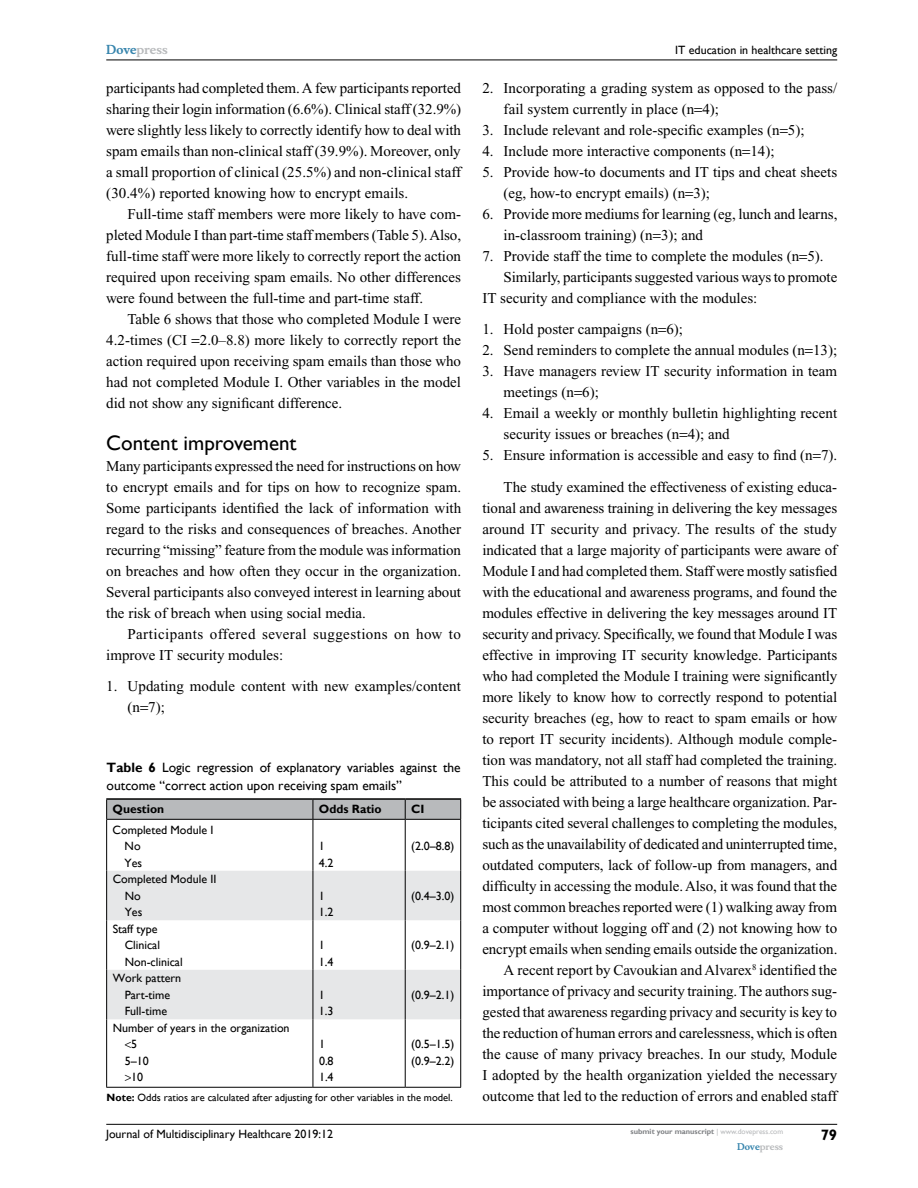
<style>
.page{position:relative;width:918px;height:1188px;background:#fff}
.page>*{position:absolute;margin:0;border:0;box-sizing:border-box;transform-origin:0 0}
.t1{font:21px "Gill Sans";color:#000}
.t2{font:15px/21px "Times New Roman";letter-spacing:-.005em;color:#000}
.t3{font:15px/21px "Times New Roman";letter-spacing:.03em;color:#000}
.t4{font:700 15px "Gill Sans";color:#000}
.t5{font:13.5px/18px "Gill Sans";color:#000}
.t6{font:12px/16.5px "Gill Sans";color:#000}
.t7{font:700 12px "Gill Sans";color:#000}
.t8{font:700 12px "Musee";color:#b8babc}
.t9{font:10.5px "Gill Sans";color:#000}
.t10{font:700 9px "Musee";color:#b8babc}
.t11{font:700 7.5px "Gill Sans";color:#808285}
.s1{color:#3785ad}
.s2{font-weight:700}
.s3{font-weight:400;color:#b8babc}
</style>
<div class="page">
<hr style="left:106px;top:1124px;width:731px;height:1px;background:#000">
<hr style="left:106px;top:60px;width:731px;height:1px;background:#000">
<svg style="left:107px;top:871px;width:353px;height:148px;fill:#e6e7e8"></svg>
<hr style="left:106px;top:798px;width:207px;height:2px;background:#000">
<hr style="left:313px;top:798px;width:92px;height:2px;background:#000">
<hr style="left:405px;top:798px;width:56px;height:2px;background:#000">
<hr style="left:106px;top:819px;width:207px;height:1px;background:#000">
<hr style="left:313px;top:819px;width:92px;height:1px;background:#000">
<hr style="left:405px;top:819px;width:56px;height:1px;background:#000">
<svg style="left:106px;top:799px;width:355px;height:20px;background:#adafb1"></svg>
<hr style="left:106px;top:820px;width:1px;height:51px;background:#000">
<hr style="left:313px;top:820px;width:1px;height:51px;background:#000">
<hr style="left:405px;top:820px;width:1px;height:51px;background:#000">
<hr style="left:460px;top:820px;width:1px;height:51px;background:#000">
<hr style="left:106px;top:871px;width:1px;height:49px;background:#000">
<hr style="left:313px;top:871px;width:1px;height:49px;background:#000">
<hr style="left:405px;top:871px;width:1px;height:49px;background:#000">
<hr style="left:460px;top:871px;width:1px;height:49px;background:#000">
<hr style="left:106px;top:920px;width:1px;height:50px;background:#000">
<hr style="left:313px;top:920px;width:1px;height:50px;background:#000">
<hr style="left:405px;top:920px;width:1px;height:50px;background:#000">
<hr style="left:460px;top:920px;width:1px;height:50px;background:#000">
<hr style="left:106px;top:970px;width:1px;height:49px;background:#000">
<hr style="left:313px;top:970px;width:1px;height:49px;background:#000">
<hr style="left:405px;top:970px;width:1px;height:49px;background:#000">
<hr style="left:460px;top:970px;width:1px;height:49px;background:#000">
<hr style="left:106px;top:1019px;width:1px;height:68px;background:#000">
<hr style="left:313px;top:1019px;width:1px;height:68px;background:#000">
<hr style="left:405px;top:1019px;width:1px;height:68px;background:#000">
<hr style="left:460px;top:1019px;width:1px;height:68px;background:#000">
<hr style="left:106px;top:1087px;width:207px;height:1px;background:#000">
<hr style="left:313px;top:1087px;width:92px;height:1px;background:#000">
<hr style="left:405px;top:1087px;width:56px;height:1px;background:#000">
<p class="t8" style="left:106px;top:43px;width:63px"><span class="s1">Dove</span>press</p>
<p class="t2" style="left:106px;top:77px;width:356px;text-align:justify">participants had completed them. A few participants reported sharing their login information (6.6%). Clinical staff (32.9%) were slightly less likely to correctly identify how to deal with spam emails than non-clinical staff (39.9%). Moreover, only a small proportion of clinical (25.5%) and non-clinical staff (30.4%) reported knowing how to encrypt emails.</p>
<p class="t2" style="left:106px;top:203px;width:356px;text-align:justify;text-indent:21px">Full-time staff members were more likely to have com&shy;pleted Module I than part-time staff members (Table 5). Also, full-time staff were more likely to correctly report the action required upon receiving spam emails. No other differences were found between the full-time and part-time staff.</p>
<p class="t2" style="left:106px;top:308px;width:356px;text-align:justify;text-indent:21px">Table 6 shows that those who completed Module I were 4.2-times (CI 2.0–8.8) more likely to correctly report the action required upon receiving spam emails than those who had not completed Module I. Other variables in the model did not show any significant difference.</p>
<h1 class="t1" style="left:106px;top:430px;width:192px">Content improvement</h1>
<p class="t2" style="left:106px;top:455px;width:356px;text-align:justify">Many participants expressed the need for instructions on how to encrypt emails and for tips on how to recognize spam.<br>Some participants identified the lack of information with regard to the risks and consequences of breaches. Another recurring “missing” feature from the module was information on breaches and how often they occur in the organization.<br>Several participants also conveyed interest in learning about the risk of breach when using social media.</p>
<p class="t3" style="left:106px;top:623px;width:356px;text-indent:21px">Participants offered several suggestions on how to improve IT security modules:</p>
<p class="t2" style="left:128px;top:676px;width:335px;text-indent:-21px">1. Updating module content with new examples/content (n 7);</p>
<p class="t5" style="left:107px;top:759px;width:356px"><span class="s2">Table 6</span> Logic regression of explanatory variables against the outcome “correct action upon receiving spam emails”</p>
<p class="t7" style="left:113px;top:802px;width:53px">Question</p>
<p class="t7" style="left:319px;top:802px;width:64px">Odds Ratio</p>
<p class="t7" style="left:411px;top:802px;width:15px">CI</p>
<p class="t6" style="left:125px;top:822px;width:88px;text-indent:-12px">Completed Module I<br>No<br>Yes</p>
<p class="t6" style="left:319px;top:838px;width:16px">1<br>4.2</p>
<p class="t6" style="left:411px;top:838px;width:45px">(2.0–8.8)</p>
<p class="t6" style="left:125px;top:871px;width:89px;text-indent:-12px">Completed Module II<br>No<br>Yes</p>
<p class="t6" style="left:125px;top:921px;width:60px;text-indent:-12px">Staff type<br>Clinical<br>Non-clinical</p>
<p class="t6" style="left:113px;top:970px;width:70px;text-align:center">Work pattern<br>Part-time<br>Full-time</p>
<p class="t6" style="left:319px;top:888px;width:16px">1<br>1.2</p>
<p class="t6" style="left:411px;top:888px;width:45px">(0.4–3.0)</p>
<p class="t6" style="left:319px;top:937px;width:16px">1<br>1.4</p>
<p class="t6" style="left:411px;top:937px;width:45px">(0.9–2.1)</p>
<p class="t6" style="left:319px;top:987px;width:16px">1<br>1.3</p>
<p class="t6" style="left:411px;top:987px;width:45px">(0.9–2.1)</p>
<p class="t6" style="left:113px;top:1020px;width:178px">Number of years in the organization</p>
<p class="t6" style="left:131px;top:1036px;width:7px">5</p>
<p class="t6" style="left:125px;top:1053px;width:25px">5–10</p>
<p class="t6" style="left:131px;top:1069px;width:13px">10</p>
<p class="t6" style="left:319px;top:1036px;width:16px">1<br>0.8<br>1.4</p>
<p class="t6" style="left:411px;top:1036px;width:45px">(0.5–1.5) (0.9–2.2)</p>
<p class="t9" style="left:107px;top:1091px;width:348px"><span class="s2">Note:</span> Odds ratios are calculated after adjusting for other variables in the model.</p>
<p class="t6" style="left:675px;top:42px;width:163px">IT education in healthcare setting</p>
<p class="t2" style="left:504px;top:77px;width:335px;text-indent:-21px">2. Incorporating a grading system as opposed to the pass/ fail system currently in place (n 4);</p>
<p class="t2" style="left:482px;top:119px;width:324px">3. Include relevant and role-specific examples (n 5);</p>
<p class="t2" style="left:482px;top:140px;width:294px">4. Include more interactive components (n 14);</p>
<p class="t2" style="left:504px;top:161px;width:335px;text-indent:-21px">5. Provide how-to documents and IT tips and cheat sheets (eg, how-to encrypt emails) (n 3);</p>
<p class="t2" style="left:504px;top:203px;width:335px;text-indent:-21px">6. Provide more mediums for learning (eg, lunch and learns, in-classroom training) (n 3); and</p>
<p class="t2" style="left:482px;top:245px;width:343px">7. Provide staff the time to complete the modules (n 5).</p>
<p class="t2" style="left:504px;top:266px;width:335px">Similarly, participants suggested various ways to promote</p>
<p class="t2" style="left:482px;top:287px;width:276px">IT security and compliance with the modules:</p>
<p class="t2" style="left:482px;top:319px;width:202px">1. Hold poster campaigns (n 6);</p>
<p class="t2" style="left:482px;top:340px;width:356px">2. Send reminders to complete the annual modules (n 13);</p>
<p class="t2" style="left:504px;top:361px;width:335px;text-indent:-21px">3. Have managers review IT security information in team meetings (n 6);</p>
<p class="t2" style="left:504px;top:403px;width:335px;text-indent:-21px">4. Email a weekly or monthly bulletin highlighting recent security issues or breaches (n 4); and</p>
<p class="t2" style="left:482px;top:439px;width:356px;line-height:31.5px;text-align:right">5. Ensure information is accessible and easy to find (n 7).<br>The study examined the effectiveness of existing educa-</p>
<p class="t2" style="left:482px;top:497px;width:357px;text-align:right">tional and awareness training in delivering the key messages around IT security and privacy. The results of the study indicated that a large majority of participants were aware of Module I and had completed them. Staff were mostly satisfied with the educational and awareness programs, and found the modules effective in delivering the key messages around IT security and privacy. Specifically, we found that Module I was effective in improving IT security knowledge. Participants who had completed the Module I training were significantly more likely to know how to correctly respond to potential security breaches (eg, how to react to spam emails or how to report IT security incidents). Although module comple&shy;tion was mandatory, not all staff had completed the training.<br>This could be attributed to a number of reasons that might be associated with being a large healthcare organization. Par&shy;ticipants cited several challenges to completing the modules, such as the unavailability of dedicated and uninterrupted time, outdated computers, lack of follow-up from managers, and difficulty in accessing the module. Also, it was found that the most common breaches reported were (1) walking away from a computer without logging off and (2) not knowing how to encrypt emails when sending emails outside the organization.<br>A recent report by Cavoukian and Alvarex<sup>8</sup> identified the importance of privacy and security training. The authors sug&shy;gested that awareness regarding privacy and security is key to the reduction of human errors and carelessness, which is often the cause of many privacy breaches. In our study, Module I adopted by the health organization yielded the necessary outcome that led to the reduction of errors and enabled staff</p>
<p class="t6" style="left:106px;top:1126px;width:228px">Journal of Multidisciplinary Healthcare 2019:12</p>
<p class="t11" style="left:631px;top:1127px;width:154px">submit your manuscript <span class="s3">| www.dovepress.com</span></p>
<p class="t10" style="left:737px;top:1141px;width:48px"><span class="s1">Dove</span>press</p>
<p class="t4" style="left:821px;top:1126px;width:18px">79</p>
</div>
